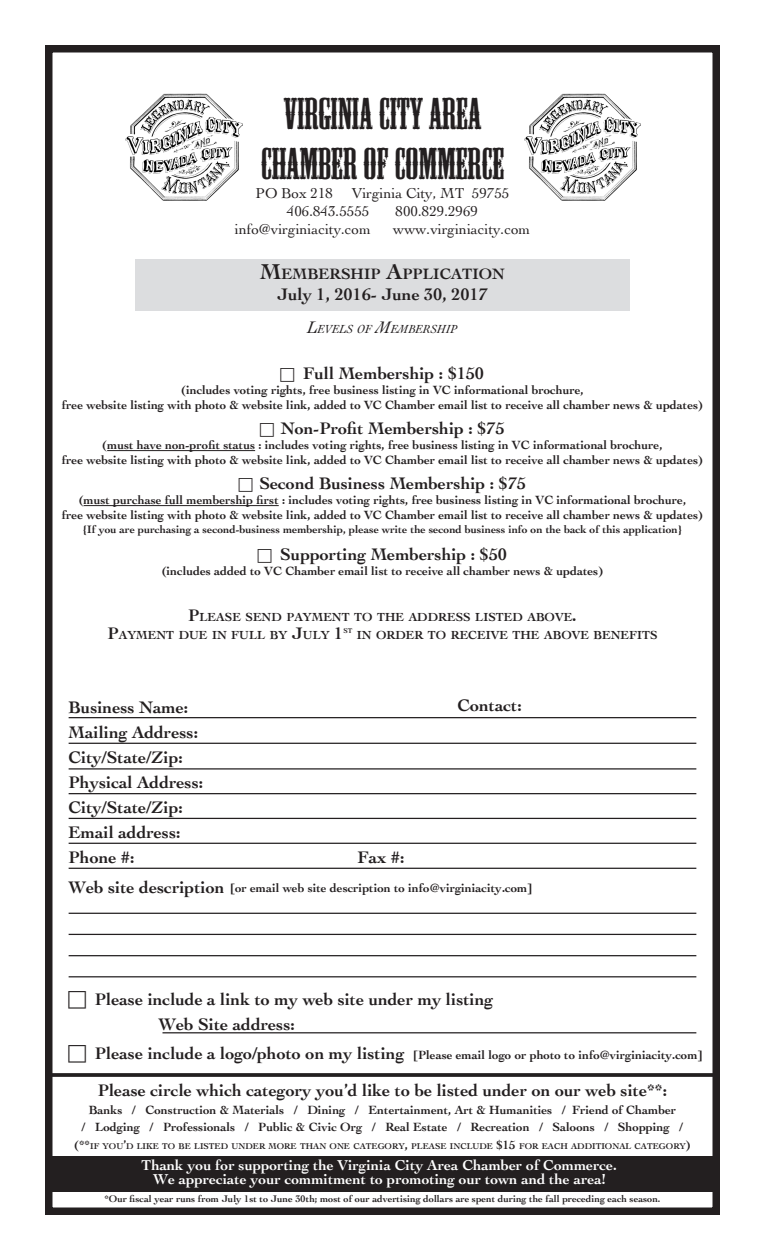
<style>
.page{position:relative;width:765px;height:1260px;background:#fff}
.page>*{position:absolute;margin:0;border:0;box-sizing:border-box;transform-origin:0 0}
.t1{font:41.5px "Mesquite Std";color:#231f20;scale:1.15 1}
.t2{font:700 17.5px "Cochin";color:#231f20}
.t3{font:700 15.75px "Cochin";color:#231f20}
.t4{font:700 15px "Cochin";color:#fff}
.t5{font:15px "Cochin";color:#231f20}
.t6{font:700 12.5px "Cochin";color:#231f20}
.t7{font:700 12.25px "Cochin";color:#231f20}
.t8{font:italic 12.25px "Cochin";color:#231f20}
.t9{font:700 11.25px "Cochin";color:#231f20}
.t10{font:700 10px "Cochin";color:#231f20}
.t11{font:700 8.75px "Cochin";color:#231f20}
.t12{font:700 7.12px "Cochin";color:#231f20}
.s1{font-size:22.5px}
.s2{font-size:17.5px}
.s3{font-size:12.5px}
</style>
<div class="page">
<div style="left:45px;top:1156px;width:675px;height:36px;background:#231f20"></div>
<img style="left:125px;top:93px;width:118px;height:108px">
<img style="left:524px;top:93px;width:117px;height:108px">
<hr style="left:69px;top:717px;width:627px;height:1px;background:#231f20">
<hr style="left:69px;top:743px;width:627px;height:1px;background:#231f20">
<hr style="left:69px;top:768px;width:627px;height:2px;background:#231f20">
<hr style="left:69px;top:793px;width:627px;height:1px;background:#231f20">
<hr style="left:69px;top:818px;width:627px;height:1px;background:#231f20">
<hr style="left:69px;top:843px;width:627px;height:1px;background:#231f20">
<hr style="left:69px;top:868px;width:627px;height:1px;background:#231f20">
<hr style="left:69px;top:913px;width:627px;height:1px;background:#231f20">
<hr style="left:69px;top:934px;width:627px;height:1px;background:#231f20">
<div style="left:45px;top:45px;width:675px;height:1170px;border:8px solid #231f20"></div>
<hr style="left:162px;top:1032px;width:534px;height:1px;background:#231f20">
<svg style="left:48px;top:1073px;width:666px;height:4px;background:#2f2c2d"></svg>
<hr style="left:69px;top:955px;width:627px;height:1px;background:#231f20">
<hr style="left:69px;top:976px;width:627px;height:1px;background:#231f20">
<div style="left:135px;top:259px;width:495px;height:52px;background:#dcdddf"></div>
<hr style="left:107px;top:450px;width:148px;height:1px;background:#231f20">
<hr style="left:84px;top:505px;width:195px;height:1px;background:#231f20">
<p class="t1" style="left:284px;top:91px;width:173px">VIRGINIA CITY AREA</p>
<p class="t1" style="left:261px;top:141px;width:213px">CHAMBER OF COMMERCE</p>
<p class="t5" style="left:256px;top:184px;width:79px">PO Box 218</p>
<p class="t5" style="left:352px;top:184px;width:159px">Virginia City, MT 59755</p>
<p class="t5" style="left:287px;top:202px;width:84px">406.843.5555</p>
<p class="t5" style="left:396px;top:202px;width:84px">800.829.2969</p>
<p class="t5" style="left:235px;top:220px;width:138px">info@virginiacity.com</p>
<p class="t5" style="left:393px;top:220px;width:138px">www.virginiacity.com</p>
<p class="t3" style="left:260px;top:265px;width:246px"><span class="s1">M</span>EMBERSHIP <span class="s1">A</span>PPLICATION</p>
<p class="t2" style="left:277px;top:284px;width:212px">July 1, 2016- June 30, 2017</p>
<p class="t8" style="left:308px;top:322px;width:151px"><span class="s2">L</span>EVELS OF <span class="s2">M</span>EMBERSHIP</p>
<p class="t2" style="left:303px;top:363px;width:183px">Full Membership : $150</p>
<p class="t6" style="left:181px;top:383px;width:404px">(includes voting rights, free business listing in VC informational brochure,</p>
<p class="t6" style="left:62px;top:398px;width:643px">free website listing with photo &amp; website link, added to VC Chamber email list to receive all chamber news &amp; updates)</p>
<p class="t2" style="left:281px;top:418px;width:226px">Non-Profit Membership : $75</p>
<p class="t6" style="left:102px;top:438px;width:562px">(must have non-profit status : includes voting rights, free business listing in VC informational brochure,</p>
<p class="t6" style="left:62px;top:453px;width:643px">free website listing with photo &amp; website link, added to VC Chamber email list to receive all chamber news &amp; updates)</p>
<p class="t2" style="left:259px;top:473px;width:268px">Second Business Membership : $75</p>
<p class="t6" style="left:79px;top:493px;width:609px">(must purchase full membership first : includes voting rights, free business listing in VC informational brochure,</p>
<p class="t6" style="left:62px;top:508px;width:643px">free website listing with photo &amp; website link, added to VC Chamber email list to receive all chamber news &amp; updates)</p>
<p class="t9" style="left:83px;top:523px;width:601px">{If you are purchasing a second-business membership, please write the second business info on the back of this application}</p>
<p class="t2" style="left:280px;top:544px;width:228px">Supporting Membership : $50</p>
<p class="t6" style="left:162px;top:564px;width:443px">(includes added to VC Chamber email list to receive all chamber news &amp; updates)</p>
<p class="t7" style="left:188px;top:610px;width:390px"><span class="s2">P</span>LEASE SEND PAYMENT TO THE ADDRESS LISTED ABOVE<span class="s2">.</span></p>
<p class="t7" style="left:107px;top:628px;width:237px"><span class="s2">P</span>AYMENT DUE IN FULL BY <span class="s2">J</span>ULY <span class="s2">1</span></p>
<p class="t12" style="left:343px;top:627px;width:10px">ST</p>
<p class="t7" style="left:357px;top:628px;width:302px">IN ORDER TO RECEIVE THE ABOVE BENEFITS</p>
<p class="t2" style="left:458px;top:695px;width:66px">Contact:</p>
<p class="t2" style="left:69px;top:697px;width:121px">Business Name:</p>
<p class="t2" style="left:69px;top:722px;width:131px">Mailing Address:</p>
<p class="t2" style="left:69px;top:747px;width:116px">City/State/Zip:</p>
<p class="t2" style="left:69px;top:772px;width:136px">Physical Address:</p>
<p class="t2" style="left:69px;top:797px;width:116px">City/State/Zip:</p>
<p class="t2" style="left:69px;top:822px;width:114px">Email address:</p>
<p class="t2" style="left:69px;top:847px;width:68px">Phone #:</p>
<p class="t2" style="left:69px;top:877px;width:157px">Web site description</p>
<p class="t2" style="left:358px;top:847px;width:49px">Fax #:</p>
<p class="t6" style="left:230px;top:881px;width:304px">[or email web site description to info@virginiacity.com]</p>
<p class="t2" style="left:95px;top:989px;width:400px">Please include a link to my web site under my listing</p>
<p class="t2" style="left:159px;top:1014px;width:138px">Web Site address:</p>
<p class="t2" style="left:95px;top:1043px;width:311px">Please include a logo/photo on my listing</p>
<p class="t6" style="left:413px;top:1048px;width:291px">[Please email logo or photo to info@virginiacity.com]</p>
<p class="t2" style="left:98px;top:1080px;width:571px">Please circle which category you’d like to be listed under on our web site**:</p>
<p class="t6" style="left:89px;top:1102px;width:589px">Banks / Construction &amp; Materials / Dining / Entertainment, Art &amp; Humanities / Friend of Chamber</p>
<p class="t6" style="left:82px;top:1120px;width:603px">/ Lodging / Professionals / Public &amp; Civic Org / Real Estate / Recreation / Saloons / Shopping /</p>
<p class="t11" style="left:74px;top:1141px;width:618px"><span class="s3">(**</span>IF YOU<span class="s3">’</span>D LIKE TO BE LISTED UNDER MORE THAN ONE CATEGORY<span class="s3">,</span> PLEASE INCLUDE <span class="s3">$15</span> FOR EACH ADDITIONAL CATEGORY<span class="s3">)</span></p>
<p class="t4" style="left:142px;top:1157px;width:477px">Thank you for supporting the Virginia City Area Chamber of Commerce.</p>
<p class="t4" style="left:153px;top:1171px;width:454px">We appreciate your commitment to promoting our town and the area!</p>
<p class="t10" style="left:104px;top:1192px;width:558px">*Our fiscal year runs from July 1st to June 30th; most of our advertising dollars are spent during the fall preceding each season.</p>
</div>
